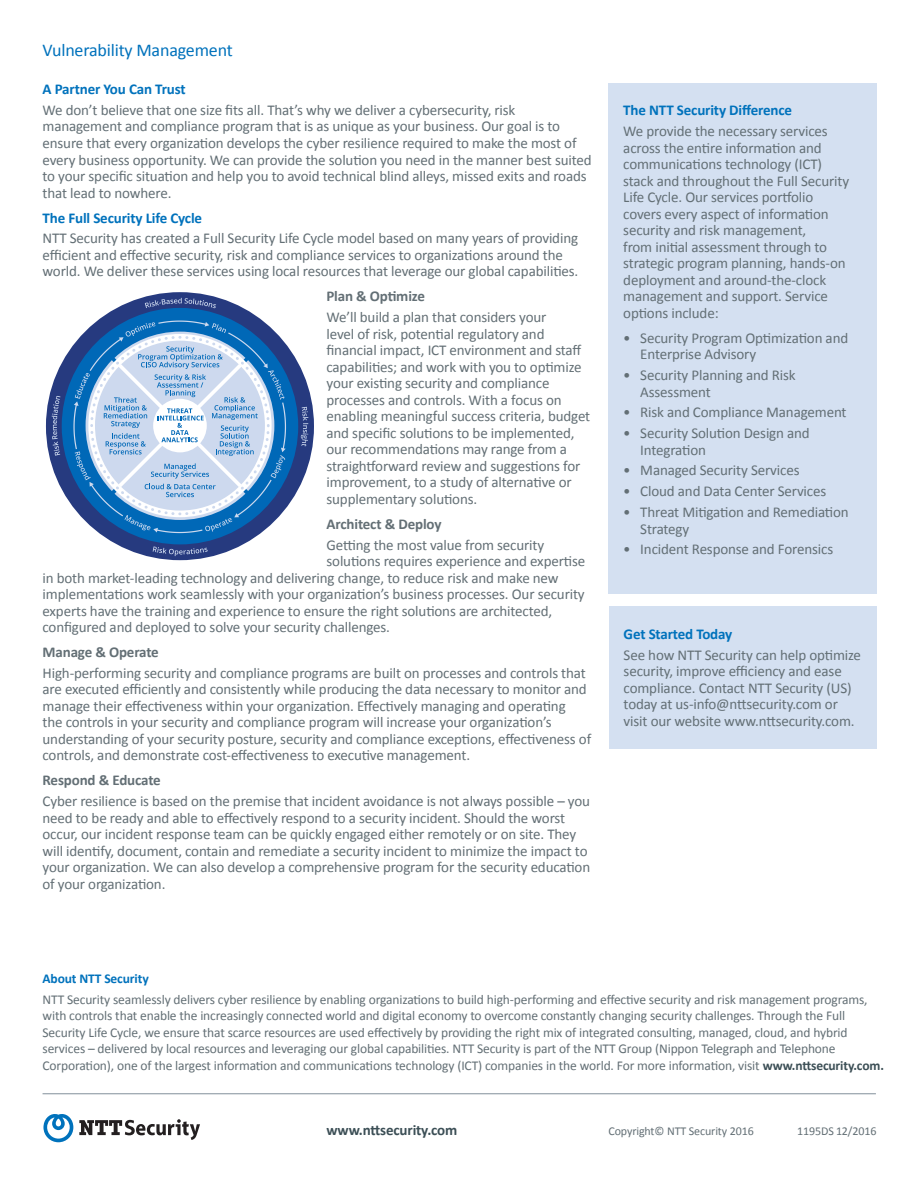
<style>
.page{position:relative;width:919px;height:1187px;background:#fff}
.page>*{position:absolute;margin:0;border:0;box-sizing:border-box;transform-origin:0 0}
.t1{font:18px "Calibri";letter-spacing:-.01em;color:#0072bc}
.Body_Copy_Main{font:15px/16.5px "Calibri";letter-spacing:-.01em;color:#636f75}
.Bullet_Box_Non_Inden{font:15px/16.5px "Calibri";letter-spacing:-.01em;color:#636f75}
.Body_Copy_Grey_Subhe{font:700 15px "Calibri";letter-spacing:-.01em;color:#636f75}
.Body_Copy_Main_Blue{font:700 15px "Calibri";letter-spacing:-.01em;color:#0072bc}
.Bullit_Box_Header{font:700 15px "Calibri";letter-spacing:-.01em;color:#0072bc}
.t2{font:700 15px "Calibri";letter-spacing:-.01em;color:#3c4f56}
.Body_Copy_Main-2{font:13.5px/16.5px "Calibri";letter-spacing:-.01em;color:#636f75}
.Body_Copy_Main_Blue-2{font:700 13.5px "Calibri";letter-spacing:-.01em;color:#0072bc}
.t3{font:12px "Calibri";letter-spacing:-.01em;color:#636f75}
.s1{font-weight:700;color:#3c4f56}
</style>
<div class="page">
<hr style="left:43px;top:1093px;width:832px;height:1px;background:#828f9a">
<svg style="left:43px;top:1114px;width:30px;height:28px"></svg>
<svg style="left:79px;top:1119px;width:121px;height:20px"></svg>
<div style="left:46px;top:292px;width:268px;height:268px;background:#263a7f;border-radius:50%"></div>
<svg style="left:145px;top:298px;width:71px;height:10px"></svg>
<svg style="left:301px;top:407px;width:7px;height:39px"></svg>
<svg style="left:52px;top:396px;width:8px;height:59px"></svg>
<svg style="left:153px;top:546px;width:55px;height:10px"></svg>
<div style="left:62px;top:308px;width:236px;height:236px;background:#0068b7;border-radius:50%"></div>
<svg style="left:73px;top:320px;width:213px;height:213px"></svg>
<div style="left:608px;top:83px;width:268px;height:510px;background:#d4e0f1"></div>
<div style="left:608px;top:606px;width:268px;height:142px;background:#d4e0f1"></div>
<p class="t1" style="left:43px;top:39px;width:192px">Vulnerability Management</p>
<p class="Body_Copy_Main_Blue" style="left:43px;top:80px;width:145px">A Partner You Can Trust</p>
<p class="Body_Copy_Main" style="left:43px;top:102px;width:550px">We don’t believe that one size fits all. That’s why we deliver a cybersecurity, risk management and compliance program that is as unique as your business. Our goal is to ensure that every organization develops the cyber resilience required to make the most of every business opportunity. We can provide the solution you need in the manner best suited to your specific situation and help you to avoid technical blind alleys, missed exits and roads that lead to nowhere.</p>
<p class="Body_Copy_Main_Blue" style="left:43px;top:208px;width:161px">The Full Security Life Cycle</p>
<p class="Body_Copy_Main" style="left:43px;top:230px;width:537px">NTT Security has created a Full Security Life Cycle model based on many years of providing efficient and effective security, risk and compliance services to organizations around the world. We deliver these services using local resources that leverage our global capabilities.</p>
<p class="Body_Copy_Grey_Subhe" style="left:326px;top:287px;width:100px">Plan &amp; Optimize</p>
<p class="Body_Copy_Main" style="left:326px;top:309px;width:265px">We’ll build a plan that considers your<br>level of risk, potential regulatory and financial impact, ICT environment and staff capabilities; and work with you to optimize your existing security and compliance processes and controls. With a focus on enabling meaningful success criteria, budget and specific solutions to be implemented, our recommendations may range from a straightforward review and suggestions for improvement, to a study of alternative or supplementary solutions.</p>
<p class="Body_Copy_Grey_Subhe" style="left:326px;top:514px;width:116px">Architect &amp; Deploy</p>
<p class="Body_Copy_Main" style="left:326px;top:536px;width:219px">Getting the most value from security</p>
<p class="Body_Copy_Main" style="left:326px;top:553px;width:260px">solutions requires experience and expertise</p>
<p class="Body_Copy_Main" style="left:43px;top:569px;width:517px">in both market-leading technology and delivering change, to reduce risk and make new</p>
<p class="Body_Copy_Main" style="left:43px;top:586px;width:543px">implementations work seamlessly with your organization’s business processes. Our security</p>
<p class="Body_Copy_Main" style="left:43px;top:602px;width:511px">experts have the training and experience to ensure the right solutions are architected,</p>
<p class="Body_Copy_Main" style="left:43px;top:619px;width:349px">configured and deployed to solve your security challenges.</p>
<p class="Body_Copy_Grey_Subhe" style="left:43px;top:642px;width:118px">Manage &amp; Operate</p>
<p class="Body_Copy_Main" style="left:43px;top:664px;width:550px">High-performing security and compliance programs are built on processes and controls that are executed efficiently and consistently while producing the data necessary to monitor and manage their effectiveness within your organization. Effectively managing and operating<br>the controls in your security and compliance program will increase your organization’s understanding of your security posture, security and compliance exceptions, effectiveness of controls, and demonstrate cost-effectiveness to executive management.</p>
<p class="Body_Copy_Grey_Subhe" style="left:43px;top:770px;width:120px">Respond &amp; Educate</p>
<p class="Body_Copy_Main" style="left:43px;top:793px;width:549px">Cyber resilience is based on the premise that incident avoidance is not always possible – you need to be ready and able to effectively respond to a security incident. Should the worst occur, our incident response team can be quickly engaged either remotely or on site. They will identify, document, contain and remediate a security incident to minimize the impact to your organization. We can also develop a comprehensive program for the security education of your organization.</p>
<p class="Bullit_Box_Header" style="left:623px;top:101px;width:170px">The NTT Security Difference</p>
<p class="Bullet_Box_Non_Inden" style="left:623px;top:123px;width:227px">We provide the necessary services across the entire information and communications technology (ICT) stack and throughout the Full Security Life Cycle. Our services portfolio covers every aspect of information security and risk management,<br>from initial assessment through to strategic program planning, hands-on deployment and around-the-clock management and support. Service options include:</p>
<p class="Body_Copy_Main" style="left:640px;top:330px;width:209px;text-indent:-17px">• Security Program Optimization and<br>Enterprise Advisory</p>
<p class="Body_Copy_Main" style="left:640px;top:367px;width:157px;text-indent:-17px">• Security Planning and Risk<br>Assessment</p>
<p class="Body_Copy_Main" style="left:623px;top:404px;width:225px">• Risk and Compliance Management</p>
<p class="Body_Copy_Main" style="left:640px;top:425px;width:171px;text-indent:-17px">• Security Solution Design and<br>Integration</p>
<p class="Body_Copy_Main" style="left:623px;top:462px;width:178px">• Managed Security Services</p>
<p class="Body_Copy_Main" style="left:623px;top:483px;width:204px">• Cloud and Data Center Services</p>
<p class="Body_Copy_Main" style="left:640px;top:504px;width:210px;text-indent:-17px">• Threat Mitigation and Remediation<br>Strategy</p>
<p class="Body_Copy_Main" style="left:623px;top:541px;width:211px">• Incident Response and Forensics</p>
<p class="Bullit_Box_Header" style="left:623px;top:624px;width:110px">Get Started Today</p>
<p class="Bullet_Box_Non_Inden" style="left:623px;top:646px;width:239px">See how NTT Security can help optimize security, improve efficiency and ease compliance. Contact NTT Security (US) today at us-info@nttsecurity.com or visit our website www.nttsecurity.com.</p>
<p class="Body_Copy_Main_Blue-2" style="left:43px;top:969px;width:108px">About NTT Security</p>
<p class="Body_Copy_Main-2" style="left:43px;top:990px;width:842px">NTT Security seamlessly delivers cyber resilience by enabling organizations to build high-performing and effective security and risk management programs, with controls that enable the increasingly connected world and digital economy to overcome constantly changing security challenges. Through the Full Security Life Cycle, we ensure that scarce resources are used effectively by providing the right mix of integrated consulting, managed, cloud, and hybrid services – delivered by local resources and leveraging our global capabilities. NTT Security is part of the NTT Group (Nippon Telegraph and Telephone Corporation), one of the largest information and communications technology (ICT) companies in the world. For more information, visit <span class="s1">www.nttsecurity.com.</span></p>
<p class="t2" style="left:326px;top:1120px;width:132px">www.nttsecurity.com</p>
<p class="t3" style="left:608px;top:1123px;width:147px">Copyright© NTT Security 2016</p>
<p class="t3" style="left:797px;top:1123px;width:81px">1195DS 12/2016</p>
</div>
